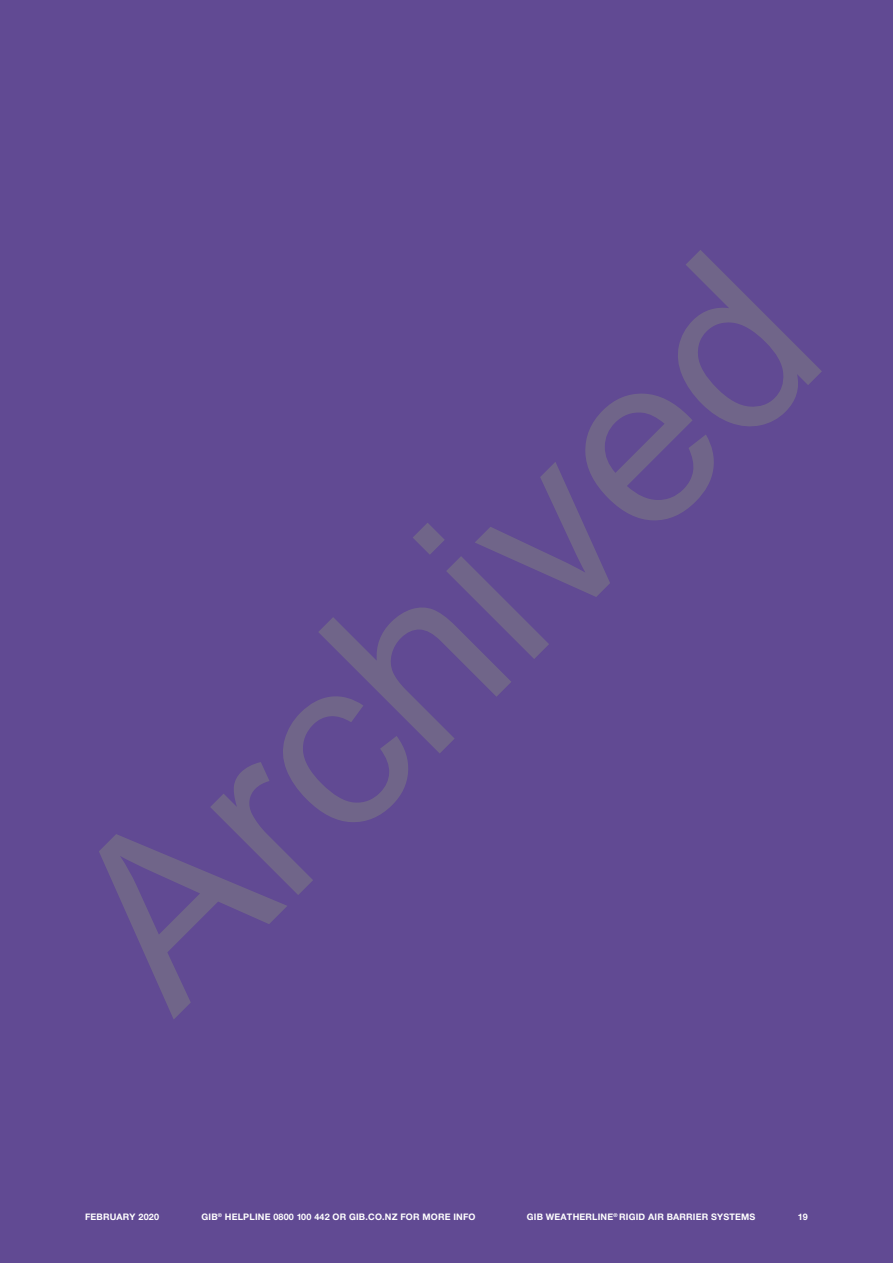
<style>
.page{position:relative;width:893px;height:1263px;background:#614a93}
.page>*{position:absolute;margin:0;border:0;box-sizing:border-box;transform-origin:0 0}
.t1{font:240px "Arial";color:rgb(128 128 128/.51)}
.t2{font:700 9px "Helvetica Neue LT Pro";letter-spacing:.02em;color:#fff}
.t3{font:700 5.25px "Helvetica Neue LT Pro";color:#fff}
</style>
<div class="page">
<h1 class="t1" style="left:-3px;top:843px;width:935px;rotate:-45deg">Archived</h1>
<p class="t2" style="left:202px;top:1212px;width:18px">GIB</p>
<p class="t3" style="left:218px;top:1212px;width:6px">®</p>
<p class="t2" style="left:85px;top:1212px;width:76px">FEBRUARY 2020</p>
<p class="t2" style="left:225px;top:1212px;width:252px">HELPLINE 0800 100 442 OR GIB.CO.NZ FOR MORE INFO</p>
<p class="t2" style="left:527px;top:1212px;width:230px">GIB WEATHERLINE<sup>®</sup> RIGID AIR BARRIER SYSTEMS</p>
<p class="t2" style="left:798px;top:1212px;width:12px">19</p>
</div>
